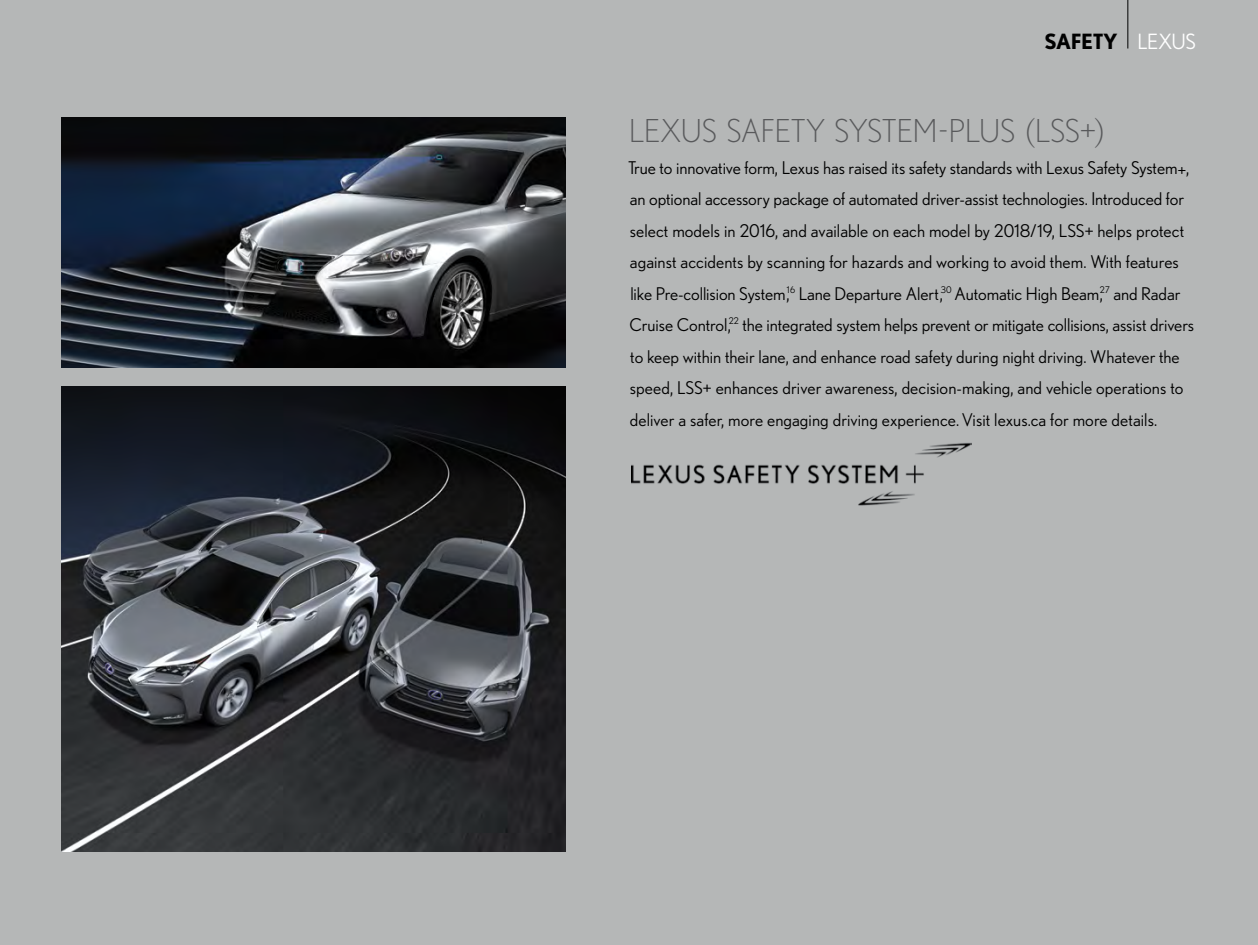
<style>
.page{position:relative;width:1258px;height:945px;background:#fff}
.page>*{position:absolute;margin:0;border:0;box-sizing:border-box;transform-origin:0 0}
.t1{font:300 31.5px "Nobel";letter-spacing:-.005em;color:#58595b}
.t2{font:700 21px "Nobel";letter-spacing:-.02em;color:#000}
.t3{font:17.5px/31.5px "Nobel";letter-spacing:-.005em;color:#000}
.s1{font-weight:400;color:#fff}
</style>
<div class="page">
<div style="left:0;top:0;width:1257px;height:945px;background:#b5b7b7"></div>
<img style="left:631px;top:442px;width:340px;height:63px">
<img style="left:62px;top:117px;width:504px;height:250px">
<img style="left:62px;top:386px;width:504px;height:466px">
<hr style="left:1127px;top:0;width:1px;height:49px;background:#000">
<p class="t2" style="left:1044px;top:28px;width:153px">SAFETY <span class="s1">LEXUS</span></p>
<h1 class="t1" style="left:629px;top:113px;width:476px">LEXUS SAFETY SYSTEM-PLUS (LSS+)</h1>
<p class="t3" style="left:628px;top:152px;width:567px">True to innovative form, Lexus has raised its safety standards with Lexus Safety System<sub>+</sub>, an optional accessory package of automated driver-assist technologies. Introduced for select models in 2016, and available on each model by 2018/19, LSS+ helps protect against accidents by scanning for hazards and working to avoid them. With features like Pre-collision System,<sup>16</sup> Lane Departure Alert,<sup>30</sup> Automatic High Beam,<sup>27</sup> and Radar Cruise Control,<sup>22</sup> the integrated system helps prevent or mitigate collisions, assist drivers to keep within their lane, and enhance road safety during night driving. Whatever the speed, LSS+ enhances driver awareness, decision-making, and vehicle operations to deliver a safer, more engaging driving experience. Visit lexus.ca for more details.</p>
</div>
